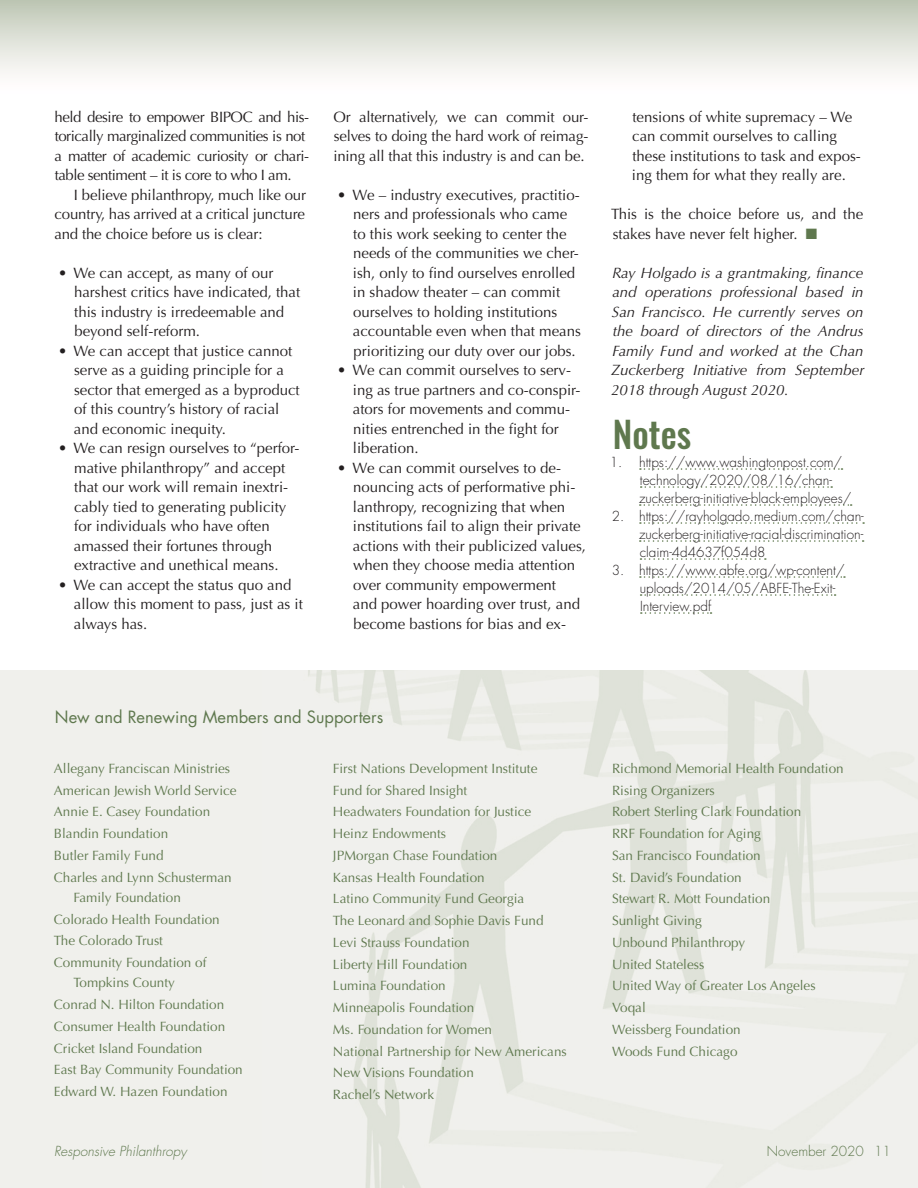
<style>
.page{position:relative;width:918px;height:1188px;background:#fff}
.page>*{position:absolute;margin:0;border:0;box-sizing:border-box;transform-origin:0 0}
.t1{font:500 36px "Oswald";color:#5f784e}
.t2{font:16.5px "Futura";color:#5f784e}
.t3{font:15px/19.5px "Optima";color:#231f20}
.t4{font:italic 15px/19.5px "Optima";color:#231f20;text-align:justify}
.t5{font:15px/19.5px "Optima";letter-spacing:-.03em;color:#231f20}
.t6{font:13.5px/21.8px "Optima";color:#5f784e}
.t7{font:300 13.5px/18px "Futura";color:#231f20}
.t8{font:italic 300 13.5px "Futura";color:#5f784e}
.t9{font:300 13.5px "Futura";color:#5f784e}
.s1{color:#5f784e}
</style>
<div class="page">
<div style="left:0;top:0;width:918px;height:94px;background:linear-gradient(to bottom,#c0c8b6,#fff)"></div>
<div style="left:0;top:671px;width:918px;height:517px;background:#f0f0ec"></div>
<svg style="left:640px;top:468px;width:203px;height:2px"></svg>
<svg style="left:641px;top:486px;width:191px;height:2px"></svg>
<svg style="left:640px;top:504px;width:212px;height:2px"></svg>
<svg style="left:640px;top:522px;width:224px;height:2px"></svg>
<svg style="left:640px;top:540px;width:224px;height:2px"></svg>
<svg style="left:640px;top:558px;width:126px;height:2px"></svg>
<svg style="left:640px;top:576px;width:205px;height:2px"></svg>
<svg style="left:641px;top:594px;width:195px;height:2px"></svg>
<svg style="left:641px;top:612px;width:71px;height:2px"></svg>
<p class="t5" style="left:54px;top:107px;width:256px">held desire to empower BIPOC and his&shy;torically marginalized communities is not a matter of academic curiosity or chari&shy;table sentiment – it is core to who I am.</p>
<p class="t3" style="left:54px;top:185px;width:253px;text-align:justify;text-indent:20px">I believe philanthropy, much like our country, has arrived at a critical juncture and the choice before us is clear:</p>
<p class="t3" style="left:74px;top:263px;width:228px;text-indent:-16px">• We can accept, as many of our harshest critics have indicated, that this industry is irredeemable and beyond self-reform.</p>
<p class="t3" style="left:74px;top:341px;width:227px;text-indent:-16px">• We can accept that justice cannot serve as a guiding principle for a sector that emerged as a byproduct of this country’s history of racial and economic inequity.</p>
<p class="t3" style="left:74px;top:439px;width:227px;text-indent:-16px">• We can resign ourselves to “perfor&shy;mative philanthropy” and accept that our work will remain inextri&shy;cably tied to generating publicity for individuals who have often amassed their fortunes through extractive and unethical means.</p>
<p class="t3" style="left:74px;top:575px;width:231px;text-indent:-16px">• We can accept the status quo and allow this moment to pass, just as it always has.</p>
<p class="t3" style="left:333px;top:107px;width:256px;text-align:justify">Or alternatively, we can commit our&shy;selves to doing the hard work of reimag&shy;ining all that this industry is and can be.</p>
<p class="t3" style="left:353px;top:185px;width:230px;text-indent:-16px">• We – industry executives, practitio&shy;ners and professionals who came to this work seeking to center the needs of the communities we cher&shy;ish, only to find ourselves enrolled in shadow theater – can commit ourselves to holding institutions accountable even when that means prioritizing our duty over our jobs.</p>
<p class="t3" style="left:353px;top:361px;width:229px;text-indent:-16px">• We can commit ourselves to serv&shy;ing as true partners and co-conspir&shy;ators for movements and commu&shy;nities entrenched in the fight for liberation.</p>
<p class="t3" style="left:353px;top:458px;width:235px;text-indent:-16px">• We can commit ourselves to de&shy;nouncing acts of performative phi&shy;lanthropy, recognizing that when institutions fail to align their private actions with their publicized values, when they choose media attention over community empowerment<br>and power hoarding over trust, and become bastions for bias and ex-</p>
<p class="t3" style="left:632px;top:107px;width:230px">tensions of white supremacy – We can commit ourselves to calling these institutions to task and expos&shy;ing them for what they really are.</p>
<p class="t3" style="left:611px;top:205px;width:254px">This is the choice before us, and the stakes have never felt higher. <span class="s1">■</span></p>
<p class="t4" style="left:611px;top:263px;width:255px">Ray Holgado is a grantmaking, finance and operations professional based in San Francisco. He currently serves on the board of directors of the Andrus Family Fund and worked at the Chan Zuckerberg Initiative from September 2018 through August 2020.</p>
<h1 class="t1" style="left:613px;top:415px;width:80px">Notes</h1>
<p class="t7" style="left:639px;top:453px;width:214px;text-indent:-29px">1. https://www.washingtonpost.com/ technology/2020/08/16/chan&shy;zuckerberg-initiative-black-employees/</p>
<p class="t7" style="left:639px;top:507px;width:226px;text-align:justify;text-indent:-27px">2. https://rayholgado.medium.com/chan&shy;zuckerberg-initiative-racial-discrimination&shy;claim-4d4637f054d8</p>
<p class="t7" style="left:640px;top:561px;width:206px;text-indent:-28px">3. https://www.abfe.org/wp-content/ uploads/2014/05/ABFE-The-Exit-<br>Interview.pdf</p>
<p class="t2" style="left:55px;top:707px;width:330px">New and Renewing Members and Supporters</p>
<p class="t6" style="left:54px;top:758px;width:184px">Allegany Franciscan Ministries<br>American Jewish World Service<br>Annie E. Casey Foundation<br>Blandin Foundation<br>Butler Family Fund<br>Charles and Lynn Schusterman</p>
<p class="t6" style="left:54px;top:887px;width:167px;text-indent:19px">Family Foundation<br>Colorado Health Foundation<br>The Colorado Trust<br>Community Foundation of</p>
<p class="t6" style="left:54px;top:972px;width:190px;text-indent:19px">Tompkins County<br>Conrad N. Hilton Foundation<br>Consumer Health Foundation<br>Cricket Island Foundation<br>East Bay Community Foundation<br>Edward W. Hazen Foundation</p>
<p class="t6" style="left:333px;top:758px;width:235px">First Nations Development Institute<br>Fund for Shared Insight<br>Headwaters Foundation for Justice<br>Heinz Endowments<br>JPMorgan Chase Foundation<br>Kansas Health Foundation<br>Latino Community Fund Georgia<br>The Leonard and Sophie Davis Fund<br>Levi Strauss Foundation<br>Liberty Hill Foundation<br>Lumina Foundation<br>Minneapolis Foundation<br>Ms. Foundation for Women<br>National Partnership for New Americans<br>New Visions Foundation<br>Rachel’s Network</p>
<p class="t6" style="left:612px;top:758px;width:233px">Richmond Memorial Health Foundation<br>Rising Organizers<br>Robert Sterling Clark Foundation<br>RRF Foundation for Aging<br>San Francisco Foundation<br>St. David’s Foundation<br>Stewart R. Mott Foundation<br>Sunlight Giving<br>Unbound Philanthropy<br>United Stateless<br>United Way of Greater Los Angeles<br>Voqal<br>Weissberg Foundation<br>Woods Fund Chicago</p>
<p class="t8" style="left:54px;top:1143px;width:134px">Responsive Philanthropy</p>
<p class="t9" style="left:767px;top:1143px;width:126px">November 2020 11</p>
</div>
